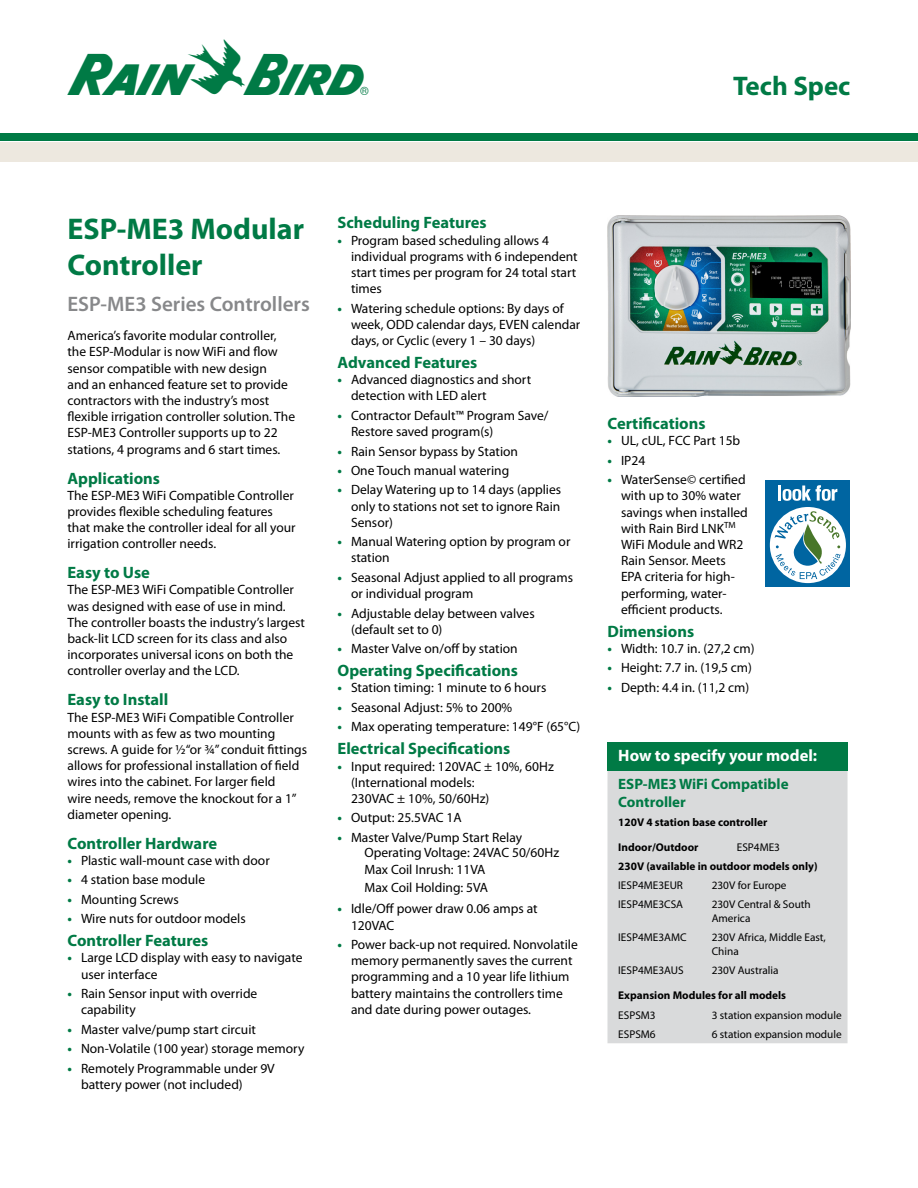
<style>
.page{position:relative;width:918px;height:1188px;background:#fff}
.page>*{position:absolute;margin:0;border:0;box-sizing:border-box;transform-origin:0 0}
.t1{font:700 30px/36px "Myriad Pro";color:#007a45}
.t2{font:700 27px "Myriad Pro";color:#007a45}
.t3{font:600 21px "Myriad Pro";color:#87888a}
.t4{font:700 16.5px "Myriad Pro";color:#007a45}
.t5{font:700 16.5px "Myriad Pro";color:#fff}
.t6{font:700 15px/18px "Myriad Pro";color:#007a45}
.t7{font:13.5px/16.2px "Myriad Pro";color:#000}
.t8{font:11.25px/13.5px "Myriad Pro";color:#000}
.t9{font:700 11.25px/24.2px "Myriad Pro";color:#000}
.s1{font-weight:700;color:#007a45}
</style>
<div class="page">
<div style="left:0;top:143px;width:918px;height:19px;background:#ede8df"></div>
<div style="left:0;top:133px;width:918px;height:7px;background:#007a45"></div>
<div style="left:608px;top:743px;width:240px;height:28px;background:#007a45"></div>
<div style="left:608px;top:771px;width:240px;height:272px;background:#d9dadb"></div>
<img style="left:607px;top:216px;width:244px;height:180px">
<div style="left:766px;top:481px;width:84px;height:106px;background:#0065a1"></div>
<div style="left:770px;top:507px;width:76px;height:76px;background:#fff;border-radius:50%"></div>
<svg style="left:775px;top:511px;width:66px;height:68px"></svg>
<hr style="left:778px;top:486px;width:3px;height:15px;background:#fff">
<svg style="left:783px;top:485px;width:54px;height:16px"></svg>
<h2 class="t2" style="left:733px;top:71px;width:119px">Tech Spec</h2>
<h1 class="t1" style="left:68px;top:211px;width:238px">ESP-ME3 Modular<br>Controller</h1>
<h3 class="t3" style="left:68px;top:292px;width:244px">ESP-ME3 Series Controllers</h3>
<p class="t7" style="left:68px;top:328px;width:229px">America’s favorite modular controller, the ESP-Modular is now WiFi and flow sensor compatible with new design<br>and an enhanced feature set to provide contractors with the industry’s most flexible irrigation controller solution. The ESP-ME3 Controller supports up to 22 stations, 4 programs and 6 start times.</p>
<p class="t4" style="left:68px;top:469px;width:94px">Applications</p>
<p class="t7" style="left:68px;top:487px;width:230px">The ESP-ME3 WiFi Compatible Controller provides flexible scheduling features that make the controller ideal for all your irrigation controller needs.</p>
<p class="t4" style="left:68px;top:563px;width:84px">Easy to Use</p>
<p class="t7" style="left:68px;top:582px;width:239px">The ESP-ME3 WiFi Compatible Controller was designed with ease of use in mind.<br>The controller boasts the industry’s largest back-lit LCD screen for its class and also incorporates universal icons on both the controller overlay and the LCD.</p>
<p class="t4" style="left:68px;top:691px;width:102px">Easy to Install</p>
<p class="t7" style="left:68px;top:709px;width:241px">The ESP-ME3 WiFi Compatible Controller mounts with as few as two mounting screws. A guide for ½“or ¾” conduit fittings allows for professional installation of field wires into the cabinet. For larger field<br>wire needs, remove the knockout for a 1” diameter opening.</p>
<p class="t4" style="left:68px;top:834px;width:151px">Controller Hardware</p>
<p class="t7" style="left:68px;top:853px;width:204px"><span class="s1">•</span> Plastic wall-mount case with door</p>
<p class="t7" style="left:68px;top:872px;width:139px"><span class="s1">•</span> 4 station base module</p>
<p class="t7" style="left:68px;top:891px;width:113px"><span class="s1">•</span> Mounting Screws</p>
<p class="t7" style="left:68px;top:911px;width:180px"><span class="s1">•</span> Wire nuts for outdoor models</p>
<p class="t4" style="left:68px;top:931px;width:142px">Controller Features</p>
<p class="t7" style="left:81px;top:950px;width:223px;text-indent:-14px"><span class="s1">•</span> Large LCD display with easy to navigate user interface</p>
<p class="t7" style="left:81px;top:986px;width:178px;text-indent:-14px"><span class="s1">•</span> Rain Sensor input with override capability</p>
<p class="t7" style="left:68px;top:1021px;width:190px"><span class="s1">•</span> Master valve/pump start circuit</p>
<p class="t7" style="left:68px;top:1041px;width:238px"><span class="s1">•</span> Non-Volatile (100 year) storage memory</p>
<p class="t7" style="left:81px;top:1060px;width:195px;text-indent:-14px"><span class="s1">•</span> Remotely Programmable under 9V battery power (not included)</p>
<p class="t4" style="left:338px;top:214px;width:151px">Scheduling Features</p>
<p class="t7" style="left:351px;top:232px;width:228px;text-indent:-14px"><span class="s1">•</span> Program based scheduling allows 4 individual programs with 6 independent start times per program for 24 total start times</p>
<p class="t7" style="left:351px;top:300px;width:231px;text-indent:-14px"><span class="s1">•</span> Watering schedule options: By days of week, ODD calendar days, EVEN calendar days, or Cyclic (every 1 – 30 days)</p>
<p class="t4" style="left:338px;top:353px;width:141px">Advanced Features</p>
<p class="t7" style="left:351px;top:372px;width:182px;text-indent:-14px"><span class="s1">•</span> Advanced diagnostics and short detection with LED alert</p>
<p class="t7" style="left:351px;top:408px;width:199px;text-indent:-14px"><span class="s1">•</span> Contractor Default™ Program Save/<br>Restore saved program(s)</p>
<p class="t7" style="left:338px;top:443px;width:182px"><span class="s1">•</span> Rain Sensor bypass by Station</p>
<p class="t7" style="left:338px;top:463px;width:173px"><span class="s1">•</span> One Touch manual watering</p>
<p class="t7" style="left:351px;top:482px;width:212px;text-align:justify;text-indent:-14px"><span class="s1">•</span> Delay Watering up to 14 days (applies only to stations not set to ignore Rain Sensor)</p>
<p class="t7" style="left:351px;top:534px;width:221px;text-indent:-14px"><span class="s1">•</span> Manual Watering option by program or station</p>
<p class="t7" style="left:351px;top:570px;width:224px;text-indent:-14px"><span class="s1">•</span> Seasonal Adjust applied to all programs or individual program</p>
<p class="t7" style="left:351px;top:605px;width:185px;text-indent:-14px"><span class="s1">•</span> Adjustable delay between valves (default set to 0)</p>
<p class="t7" style="left:338px;top:641px;width:182px"><span class="s1">•</span> Master Valve on/off by station</p>
<p class="t4" style="left:338px;top:661px;width:182px">Operating Specifications</p>
<p class="t7" style="left:338px;top:680px;width:210px"><span class="s1">•</span> Station timing: 1 minute to 6 hours</p>
<p class="t7" style="left:338px;top:699px;width:176px"><span class="s1">•</span> Seasonal Adjust: 5% to 200%</p>
<p class="t7" style="left:338px;top:719px;width:244px"><span class="s1">•</span> Max operating temperature: 149°F (65°C)</p>
<p class="t4" style="left:338px;top:740px;width:174px">Electrical Specifications</p>
<p class="t7" style="left:351px;top:758px;width:204px;text-indent:-14px"><span class="s1">•</span> Input required: 120VAC ± 10%, 60Hz (International models:<br>230VAC ± 10%, 50/60Hz)</p>
<p class="t7" style="left:338px;top:810px;width:126px"><span class="s1">•</span> Output: 25.5VAC 1A</p>
<p class="t7" style="left:364px;top:830px;width:196px;line-height:15.3px;text-indent:-27px"><span class="s1">•</span> Master Valve/Pump Start Relay<br>Operating Voltage: 24VAC 50/60Hz</p>
<p class="t7" style="left:364px;top:861px;width:125px;line-height:17.4px">Max Coil Inrush: 11VA<br>Max Coil Holding: 5VA</p>
<p class="t7" style="left:351px;top:901px;width:188px;text-indent:-14px"><span class="s1">•</span> Idle/Off power draw 0.06 amps at<br>120VAC</p>
<p class="t7" style="left:351px;top:937px;width:228px;text-indent:-14px"><span class="s1">•</span> Power back-up not required. Nonvolatile memory permanently saves the current programming and a 10 year life lithium battery maintains the controllers time and date during power outages.</p>
<p class="t4" style="left:608px;top:414px;width:100px">Certifications</p>
<p class="t7" style="left:608px;top:433px;width:134px"><span class="s1">•</span> UL, cUL, FCC Part 15b</p>
<p class="t7" style="left:608px;top:452px;width:39px"><span class="s1">•</span> IP24</p>
<p class="t7" style="left:621px;top:472px;width:128px;text-indent:-14px"><span class="s1">•</span> WaterSense© certified with up to 30% water savings when installed with Rain Bird LNK<sup>TM<br></sup>WiFi Module and WR2<br>Rain Sensor. Meets<br>EPA criteria for high&shy;performing, water&shy;efficient products.</p>
<p class="t4" style="left:608px;top:622px;width:88px">Dimensions</p>
<p class="t7" style="left:608px;top:641px;width:149px"><span class="s1">•</span> Width: 10.7 in. (27,2 cm)</p>
<p class="t7" style="left:608px;top:660px;width:146px"><span class="s1">•</span> Height: 7.7 in. (19,5 cm)</p>
<p class="t7" style="left:608px;top:680px;width:143px"><span class="s1">•</span> Depth: 4.4 in. (11,2 cm)</p>
<p class="t5" style="left:618px;top:746px;width:200px">How to specify your model:</p>
<p class="t6" style="left:618px;top:775px;width:172px">ESP-ME3 WiFi Compatible<br>Controller</p>
<p class="t9" style="left:618px;top:811px;width:151px">120V 4 station base controller<br>Indoor/Outdoor</p>
<p class="t8" style="left:737px;top:840px;width:45px">ESP4ME3</p>
<p class="t9" style="left:618px;top:854px;width:201px">230V (available in outdoor models only)</p>
<p class="t8" style="left:618px;top:879px;width:66px">IESP4ME3EUR</p>
<p class="t8" style="left:712px;top:879px;width:76px">230V for Europe</p>
<p class="t8" style="left:618px;top:898px;width:66px">IESP4ME3CSA</p>
<p class="t8" style="left:712px;top:898px;width:101px">230V Central &amp; South<br>America</p>
<p class="t8" style="left:618px;top:931px;width:70px">IESP4ME3AMC</p>
<p class="t8" style="left:712px;top:931px;width:116px">230V Africa, Middle East,<br>China</p>
<p class="t8" style="left:618px;top:964px;width:67px">IESP4ME3AUS</p>
<p class="t8" style="left:712px;top:964px;width:68px">230V Australia</p>
<p class="t9" style="left:618px;top:984px;width:169px">Expansion Modules for all models</p>
<p class="t8" style="left:618px;top:1008px;width:39px">ESPSM3</p>
<p class="t8" style="left:712px;top:1008px;width:132px">3 station expansion module</p>
<p class="t8" style="left:618px;top:1028px;width:39px">ESPSM6</p>
<p class="t8" style="left:712px;top:1028px;width:132px">6 station expansion module</p>
</div>
